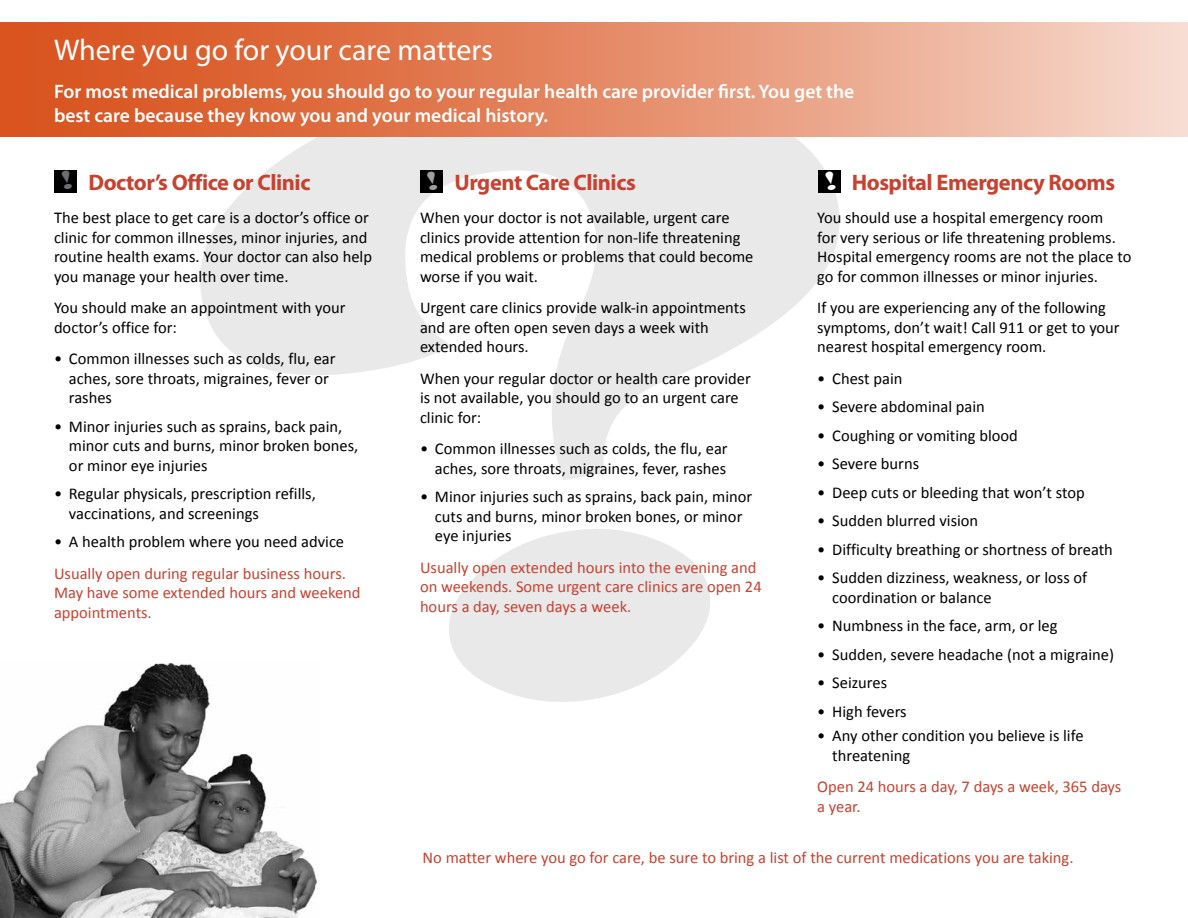
<style>
.page{position:relative;width:1188px;height:918px;background:#fff}
.page>*{position:absolute;margin:0;border:0;box-sizing:border-box;transform-origin:0 0}
.t1{font:30px "Myriad Pro";color:#fff}
.t2{font:700 22.5px "Myriad Pro";letter-spacing:-.02em;color:#c64231}
.t3{font:600 19.5px/23.4px "Myriad Pro";color:#fff}
.t4{font:16.5px/19.5px "Calibri";color:#000}
.t5{font:16.5px/19.5px "Calibri";color:#c64231}
</style>
<div class="page">
<svg style="left:194px;top:136px;width:656px;height:566px"></svg>
<img style="left:0;top:663px;width:318px;height:255px">
<div style="left:818px;top:171px;width:23px;height:22px;background:#000"></div>
<div style="left:54px;top:170px;width:23px;height:22px;background:#000"></div>
<div style="left:0;top:22px;width:1188px;height:114px;background:linear-gradient(to right,#d6470e,#f6d5c8)"></div>
<div style="left:420px;top:171px;width:22px;height:22px;background:#000"></div>
<h1 class="t1" style="left:54px;top:34px;width:441px">Where you go for your care matters</h1>
<p class="t3" style="left:54px;top:80px;width:802px">For most medical problems, you should go to your regular health care provider first. You get the best care because they know you and your medical history.</p>
<h2 class="t2" style="left:88px;top:170px;width:224px">Doctor’s Office or Clinic</h2>
<p class="t4" style="left:54px;top:207px;width:320px">The best place to get care is a doctor’s office or clinic for common illnesses, minor injuries, and routine health exams. Your doctor can also help you manage your health over time.</p>
<p class="t4" style="left:54px;top:297px;width:293px">You should make an appointment with your doctor’s office for:</p>
<p class="t4" style="left:69px;top:348px;width:268px;text-indent:-15px">• Common illnesses such as colds, flu, ear aches, sore throats, migraines, fever or rashes</p>
<p class="t4" style="left:69px;top:416px;width:291px;text-indent:-15px">• Minor injuries such as sprains, back pain, minor cuts and burns, minor broken bones, or minor eye injuries</p>
<p class="t4" style="left:69px;top:483px;width:248px;text-indent:-15px">• Regular physicals, prescription refills, vaccinations, and screenings</p>
<p class="t4" style="left:54px;top:531px;width:292px">• A health problem where you need advice</p>
<p class="t5" style="left:54px;top:563px;width:308px">Usually open during regular business hours.<br>May have some extended hours and weekend appointments.</p>
<h2 class="t2" style="left:454px;top:170px;width:183px">Urgent Care Clinics</h2>
<p class="t4" style="left:420px;top:207px;width:335px">When your doctor is not available, urgent care clinics provide attention for non-life threatening medical problems or problems that could become worse if you wait.</p>
<p class="t4" style="left:420px;top:297px;width:327px">Urgent care clinics provide walk-in appointments and are often open seven days a week with extended hours.</p>
<p class="t4" style="left:420px;top:368px;width:332px">When your regular doctor or health care provider is not available, you should go to an urgent care clinic for:</p>
<p class="t4" style="left:420px;top:438px;width:309px;text-align:right">• Common illnesses such as colds, the flu, ear aches, sore throats, migraines, fever, rashes</p>
<p class="t4" style="left:435px;top:486px;width:319px;text-indent:-15px">• Minor injuries such as sprains, back pain, minor cuts and burns, minor broken bones, or minor eye injuries</p>
<p class="t5" style="left:420px;top:557px;width:343px">Usually open extended hours into the evening and on weekends. Some urgent care clinics are open 24 hours a day, seven days a week.</p>
<h2 class="t2" style="left:852px;top:170px;width:265px">Hospital Emergency Rooms</h2>
<p class="t4" style="left:817px;top:207px;width:316px">You should use a hospital emergency room<br>for very serious or life threatening problems.<br>Hospital emergency rooms are not the place to go for common illnesses or minor injuries.</p>
<p class="t4" style="left:817px;top:297px;width:304px">If you are experiencing any of the following symptoms, don’t wait! Call 911 or get to your nearest hospital emergency room.</p>
<p class="t4" style="left:817px;top:368px;width:87px">• Chest pain</p>
<p class="t4" style="left:817px;top:396px;width:169px">• Severe abdominal pain</p>
<p class="t4" style="left:817px;top:425px;width:202px">• Coughing or vomiting blood</p>
<p class="t4" style="left:817px;top:453px;width:103px">• Severe burns</p>
<p class="t4" style="left:817px;top:482px;width:269px">• Deep cuts or bleeding that won’t stop</p>
<p class="t4" style="left:817px;top:510px;width:163px">• Sudden blurred vision</p>
<p class="t4" style="left:817px;top:539px;width:297px">• Difficulty breathing or shortness of breath</p>
<p class="t4" style="left:832px;top:567px;width:257px;text-indent:-15px">• Sudden dizziness, weakness, or loss of coordination or balance</p>
<p class="t4" style="left:817px;top:615px;width:242px">• Numbness in the face, arm, or leg</p>
<p class="t4" style="left:817px;top:644px;width:298px">• Sudden, severe headache (not a migraine)</p>
<p class="t4" style="left:817px;top:672px;width:71px">• Seizures</p>
<p class="t4" style="left:817px;top:701px;width:91px">• High fevers</p>
<p class="t4" style="left:832px;top:725px;width:253px;text-indent:-15px">• Any other condition you believe is life threatening</p>
<p class="t5" style="left:817px;top:776px;width:306px">Open 24 hours a day, 7 days a week, 365 days a year.</p>
<p class="t5" style="left:423px;top:847px;width:652px">No matter where you go for care, be sure to bring a list of the current medications you are taking.</p>
</div>
